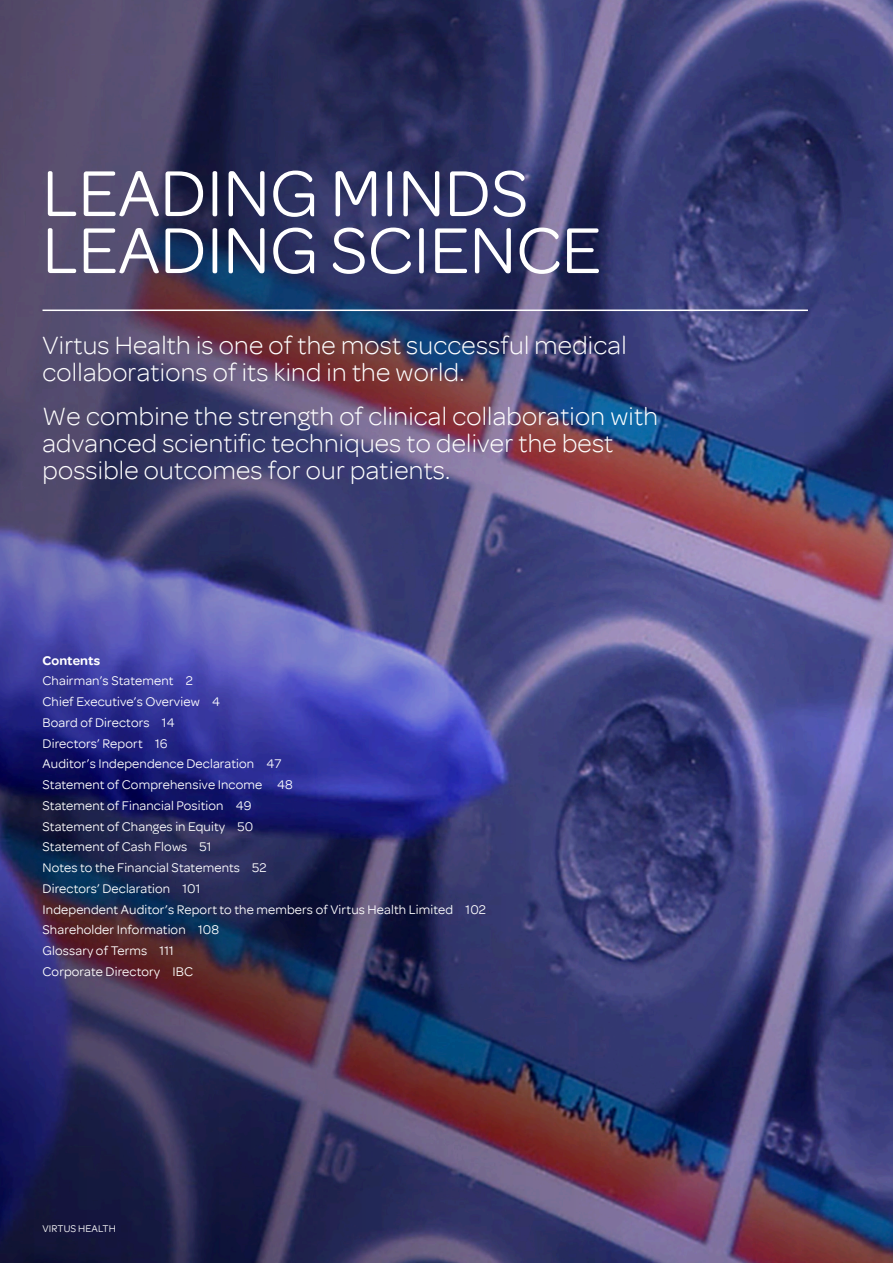
<style>
.page{position:relative;width:893px;height:1263px;background:#fff}
.page>*{position:absolute;margin:0;border:0;box-sizing:border-box;transform-origin:0 0}
.t1{font:69px "Omnes";color:#fff}
.t2{font:300 27px/27px "Omnes";letter-spacing:.01em;color:#fff}
.t3{font:13.5px "Omnes";letter-spacing:.01em;color:#fff}
.t4{font:600 13.5px "Omnes";letter-spacing:.01em;color:#fff}
.t5{font:10.5px "Omnes";letter-spacing:.01em;color:#fff}
</style>
<div class="page">
<svg style="left:742px;top:0;width:151px;height:1263px;background:#4b497f"></svg>
<img style="left:0;top:0;width:742px;height:1263px">
<hr style="left:43px;top:310px;width:765px;height:1px;background:#fff">
<p class="t1" style="left:43px;top:155px;width:487px">LEADING MINDS</p>
<p class="t1" style="left:43px;top:212px;width:560px">LEADING SCIENCE</p>
<p class="t2" style="left:43px;top:331px;width:586px">Virtus Health is one of the most successful medical collaborations of its kind in the world.</p>
<p class="t2" style="left:43px;top:402px;width:617px">We combine the strength of clinical collaboration with advanced scientific techniques to deliver the best possible outcomes for our patients.</p>
<p class="t4" style="left:43px;top:652px;width:59px">Contents</p>
<p class="t3" style="left:43px;top:673px;width:152px">Chairman’s Statement 2</p>
<p class="t3" style="left:43px;top:694px;width:179px">Chief Executive’s Overview 4</p>
<p class="t3" style="left:43px;top:715px;width:133px">Board of Directors 14</p>
<p class="t3" style="left:43px;top:736px;width:127px">Directors’ Report 16</p>
<p class="t3" style="left:43px;top:756px;width:240px">Auditor’s Independence Declaration 47</p>
<p class="t3" style="left:43px;top:777px;width:252px">Statement of Comprehensive Income 48</p>
<p class="t3" style="left:43px;top:798px;width:211px">Statement of Financial Position 49</p>
<p class="t3" style="left:43px;top:819px;width:212px">Statement of Changes in Equity 50</p>
<p class="t3" style="left:43px;top:839px;width:171px">Statement of Cash Flows 51</p>
<p class="t3" style="left:43px;top:860px;width:225px">Notes to the Financial Statements 52</p>
<p class="t3" style="left:43px;top:881px;width:160px">Directors’ Declaration 101</p>
<p class="t3" style="left:43px;top:902px;width:445px">Independent Auditor’s Report to the members of Virtus Health Limited 102</p>
<p class="t3" style="left:43px;top:922px;width:178px">Shareholder Information 108</p>
<p class="t3" style="left:43px;top:943px;width:133px">Glossary of Terms 111</p>
<p class="t3" style="left:43px;top:964px;width:152px">Corporate Directory IBC</p>
<p class="t5" style="left:43px;top:1223px;width:75px">VIRTUS HEALTH</p>
</div>
